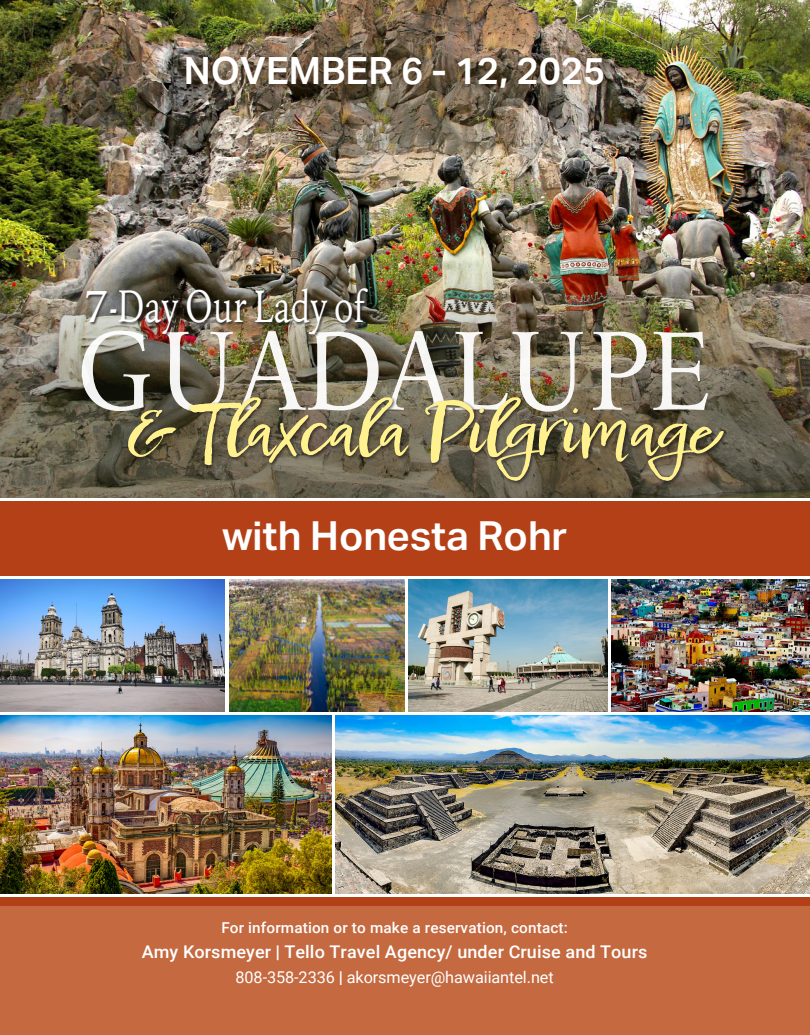
<style>
.page{position:relative;width:810px;height:1035px;background:#fff}
.page>*{position:absolute;margin:0;border:0;box-sizing:border-box;transform-origin:0 0}
.t1{font:111.75px "Iowan Old Style Titling";letter-spacing:.02em;color:#fff;scale:.9 1}
.t2{font:italic 70.88px "Epicursive Script";color:#fff18d;scale:1.11 1}
.t3{font:45px "Iowan Old Style";letter-spacing:.02em;color:#fff}
.t4{font:600 40px "Aktiv Grotesk";color:#fff}
.t5{font:600 37.5px "Aktiv Grotesk";color:#fff}
.t6{font:500 17.5px "Roboto";letter-spacing:.005em;color:#fff}
.t7{font:16.25px "Roboto";letter-spacing:-.005em;color:#fff}
.t8{font:500 15px "Roboto";letter-spacing:.01em;color:#fff}
.s1{font-weight:900}
</style>
<div class="page">
<div style="left:0;top:501px;width:810px;height:75px;background:#b44018"></div>
<img style="left:0;top:715px;width:331px;height:178px">
<img style="left:335px;top:715px;width:475px;height:178px">
<img style="left:0;top:0;width:810px;height:242px">
<img style="left:612px;top:580px;width:198px;height:131px">
<img style="left:409px;top:580px;width:198px;height:131px">
<img style="left:0;top:580px;width:225px;height:131px">
<img style="left:229px;top:580px;width:176px;height:131px">
<div style="left:0;top:897px;width:810px;height:138px;background:#c46940"></div>
<div style="left:0;top:897px;width:810px;height:9px;background:#b44018"></div>
<img style="left:0;top:242px;width:810px;height:255px">
<div style="left:86px;top:288px;width:286px;height:50px;background:#231f20;opacity:.75"></div>
<div style="left:127px;top:396px;width:601px;height:89px;background:#231f20;opacity:.75"></div>
<div style="left:179px;top:49px;width:432px;height:46px;background:#4e2d14;opacity:.75"></div>
<h3 class="t5" style="left:184px;top:49px;width:423px">NOVEMBER 6 - 12, 2025</h3>
<h3 class="t3" style="left:84px;top:266px;width:283px">7-Day Our Lady of</h3>
<h1 class="t1" style="left:77px;top:305px;width:707px">GUADALUPE</h1>
<h2 class="t2" style="left:125px;top:385px;width:551px">&amp;TlaxcalaPilgrimage</h2>
<h3 class="t4" style="left:222px;top:513px;width:347px">with Honesta Rohr</h3>
<p class="t8" style="left:221px;top:917px;width:348px">For information or to make a reservation, contact:</p>
<p class="t6" style="left:142px;top:939px;width:507px">Amy Korsmeyer <span class="s1">|</span> Tello Travel Agency/ under Cruise and Tours</p>
<p class="t7" style="left:236px;top:965px;width:320px">808-358-2336 <span class="s1">|</span> akorsmeyer@hawaiiantel.net</p>
</div>
